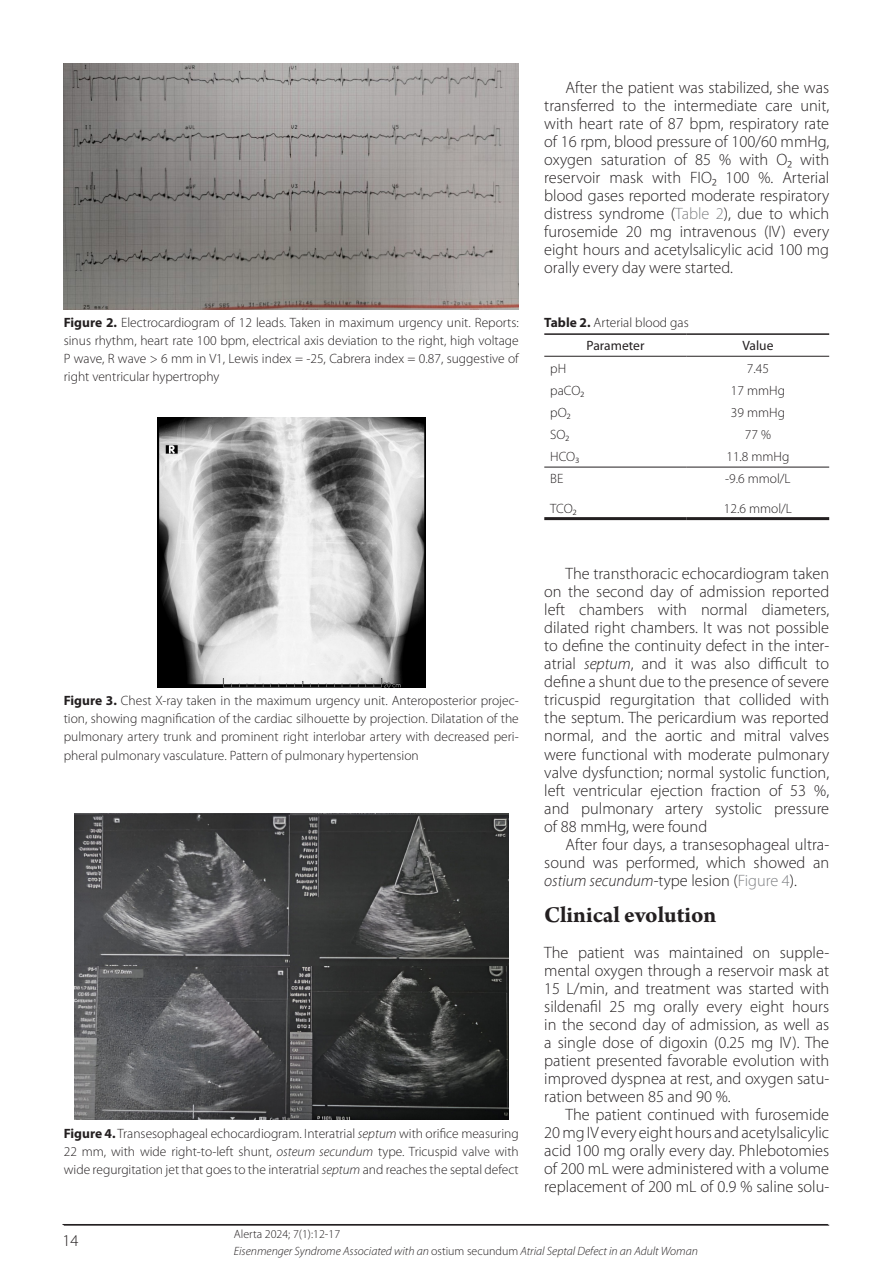
<style>
.page{position:relative;width:893px;height:1276px;background:#fff}
.page>*{position:absolute;margin:0;border:0;box-sizing:border-box;transform-origin:0 0}
.TITULO{font:700 24px "Arno Pro";color:#231f20}
.Segundo_parrafo{font:300 16.5px/18px "Myriad Pro";color:#231f20;text-align:justify}
.Primer_parrafo{font:300 16.5px/18px "Myriad Pro";color:#231f20;text-align:justify}
.Figura__Tabla__Titulo{font:300 13.5px/18px "Myriad Pro";color:#231f20;text-align:justify}
.Cuerpo{font:300 13.5px "Myriad Pro";color:#231f20}
.Encabezados{font:13.5px "Myriad Pro";color:#231f20}
.t1{font:italic 300 12px/16.2px "Myriad Pro";color:#231f20}
.s1{font-weight:700}
.s2{font-style:italic}
.s3{color:#808285}
.s4{font-style:normal}
</style>
<div class="page">
<hr style="left:64px;top:1224px;width:765px;height:1px;background:#231f20">
<hr style="left:544px;top:517px;width:143px;height:3px;background:#231f20">
<hr style="left:687px;top:517px;width:142px;height:3px;background:#231f20">
<hr style="left:544px;top:333px;width:143px;height:2px;background:#231f20">
<hr style="left:687px;top:333px;width:142px;height:2px;background:#231f20">
<hr style="left:544px;top:356px;width:143px;height:1px;background:#231f20">
<hr style="left:687px;top:356px;width:142px;height:1px;background:#231f20">
<hr style="left:544px;top:467px;width:143px;height:1px;background:#231f20">
<hr style="left:687px;top:467px;width:142px;height:1px;background:#231f20">
<img style="left:64px;top:64px;width:455px;height:245px">
<img style="left:157px;top:417px;width:268px;height:270px">
<img style="left:74px;top:813px;width:434px;height:306px">
<hr style="left:63px;top:1224px;width:765px;height:1px;background:#231f20">
<p class="Figura__Tabla__Titulo" style="left:64px;top:314px;width:456px"><span class="s1">Figure 2.</span> Electrocardiogram of 12 leads. Taken in maximum urgency unit. Reports: sinus rhythm, heart rate 100 bpm, electrical axis deviation to the right, high voltage P wave, R wave &gt; 6 mm in V1, Lewis index = -25, Cabrera index = 0.87, suggestive of right ventricular hypertrophy</p>
<p class="Figura__Tabla__Titulo" style="left:64px;top:692px;width:457px"><span class="s1">Figure 3.</span> Chest X-ray taken in the maximum urgency unit. Anteroposterior projec&shy;tion, showing magnification of the cardiac silhouette by projection. Dilatation of the pulmonary artery trunk and prominent right interlobar artery with decreased peri&shy;pheral pulmonary vasculature. Pattern of pulmonary hypertension</p>
<p class="Figura__Tabla__Titulo" style="left:64px;top:1124px;width:456px"><span class="s1">Figure 4.</span> Transesophageal echocardiogram. Interatrial <span class="s2">septum</span> with orifice measuring 22 mm, with wide right-to-left shunt, <span class="s2">osteum secundum</span> type. Tricuspid valve with wide regurgitation jet that goes to the interatrial <span class="s2">septum</span> and reaches the septal defect</p>
<p class="Segundo_parrafo" style="left:544px;top:79px;width:286px;text-indent:21px">After the patient was stabilized, she was transferred to the intermediate care unit, with heart rate of 87 bpm, respiratory rate of 16 rpm, blood pressure of 100/60 mmHg, oxygen saturation of 85 % with O₂ with reservoir mask with FIO₂ 100 %. Arterial blood gases reported moderate respiratory distress syndrome (<span class="s3">Table 2</span>), due to which furosemide 20 mg intravenous (IV) every eight hours and acetylsalicylic acid 100 mg orally every day were started.</p>
<p class="Figura__Tabla__Titulo" style="left:544px;top:314px;width:146px"><span class="s1">Table 2.</span> Arterial blood gas</p>
<p class="Encabezados" style="left:587px;top:337px;width:59px">Parameter</p>
<p class="Encabezados" style="left:742px;top:337px;width:32px">Value</p>
<p class="Cuerpo" style="left:550px;top:360px;width:17px">pH</p>
<p class="Cuerpo" style="left:747px;top:360px;width:24px">7.45</p>
<p class="Cuerpo" style="left:550px;top:382px;width:35px">paCO₂</p>
<p class="Cuerpo" style="left:731px;top:382px;width:56px">17 mmHg</p>
<p class="Cuerpo" style="left:550px;top:404px;width:22px">pO₂</p>
<p class="Cuerpo" style="left:731px;top:404px;width:56px">39 mmHg</p>
<p class="Cuerpo" style="left:550px;top:426px;width:21px">SO₂</p>
<p class="Cuerpo" style="left:745px;top:426px;width:28px">77 %</p>
<p class="Cuerpo" style="left:550px;top:448px;width:30px">HCO₃</p>
<p class="Cuerpo" style="left:726px;top:448px;width:65px">11.8 mmHg</p>
<p class="Cuerpo" style="left:550px;top:470px;width:15px">BE</p>
<p class="Cuerpo" style="left:725px;top:470px;width:67px">-9.6 mmol/L</p>
<p class="Cuerpo" style="left:550px;top:500px;width:28px">TCO₂</p>
<p class="Cuerpo" style="left:724px;top:500px;width:70px">12.6 mmol/L</p>
<p class="Segundo_parrafo" style="left:544px;top:565px;width:286px;text-indent:21px">The transthoracic echocardiogram taken on the second day of admission reported left chambers with normal diameters, dilated right chambers. It was not possible to define the continuity defect in the inter&shy;atrial <span class="s2">septum</span>, and it was also difficult to define a shunt due to the presence of severe tricuspid regurgitation that collided with the septum. The pericardium was reported normal, and the aortic and mitral valves were functional with moderate pulmonary valve dysfunction; normal systolic function, left ventricular ejection fraction of 53 %, and pulmonary artery systolic pressure of 88 mmHg, were found</p>
<p class="Segundo_parrafo" style="left:544px;top:835px;width:286px;text-indent:21px">After four days, a transesophageal ultra&shy;sound was performed, which showed an <span class="s2">ostium secundum</span>-type lesion (<span class="s3">Figure 4</span>).</p>
<p class="TITULO" style="left:544px;top:900px;width:174px">Clinical evolution</p>
<p class="Primer_parrafo" style="left:544px;top:943px;width:286px">The patient was maintained on supple&shy;mental oxygen through a reservoir mask at 15 L/min, and treatment was started with sildenafil 25 mg orally every eight hours in the second day of admission, as well as a single dose of digoxin (0.25 mg IV). The patient presented favorable evolution with improved dyspnea at rest, and oxygen satu&shy;ration between 85 and 90 %.</p>
<p class="Segundo_parrafo" style="left:544px;top:1105px;width:286px;text-indent:21px">The patient continued with furosemide 20 mg IV every eight hours and acetylsalicylic acid 100 mg orally every day. Phlebotomies of 200 mL were administered with a volume replacement of 200 mL of 0.9 % saline solu-</p>
<p class="Segundo_parrafo" style="left:63px;top:1231px;width:18px">14</p>
<p class="t1" style="left:234px;top:1226px;width:466px"><span class="s4">Alerta 2024; 7(1):12-17<br></span>Eisenmenger Syndrome Associated with an <span class="s4">ostium secundum</span> Atrial Septal Defect in an Adult Woman</p>
</div>
